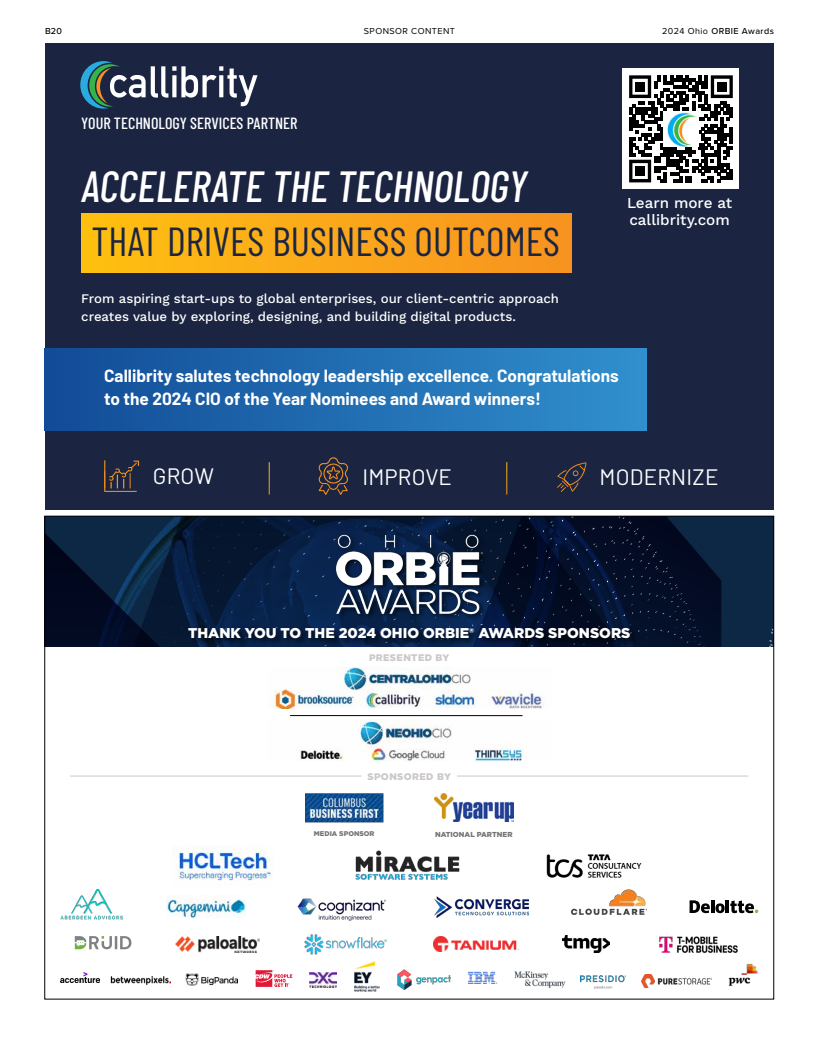
<style>
.page{position:relative;width:819px;height:1044px;background:#fff}
.page>*{position:absolute;margin:0;border:0;box-sizing:border-box;transform-origin:0 0}
.t1{font:italic 500 43.5px "Barlow Condensed";color:#fff}
.t2{font:40.5px "Barlow Condensed";color:#1b2542}
.t3{font:22.3px "Barlow";letter-spacing:.01em;color:#fff}
.t4{font:700 17.2px/23.3px "Barlow";color:#fff}
.t5{font:500 16.2px "Barlow Condensed";color:#fff}
.t6{font:500 15.2px/17.2px "Work Sans";color:#fff}
.t7{font:900 14.2px "Gotham";color:#fff}
.t8{font:500 13.2px/18.2px "Work Sans";color:#fff}
.t9{font:900 9.6px "Gotham";letter-spacing:.04em;color:#ccc8ca}
.t10{font:500 9px "Proxima Nova";letter-spacing:.05em;color:#000}
.t11{font:9px "Proxima Nova";letter-spacing:.05em;color:#000}
.t12{font:900 7.2px "Gotham";color:#747577}
.t13{font:900 6.9px "Gotham";color:#747577}
.s1{font-weight:400}
</style>
<div class="page">
<svg style="left:689px;top:518px;width:32px;height:129px;background:#06152f"></svg>
<img style="left:50px;top:518px;width:639px;height:129px">
<img style="left:468px;top:971px;width:29px;height:13px">
<img style="left:397px;top:969px;width:53px;height:20px">
<img style="left:514px;top:971px;width:52px;height:17px">
<img style="left:581px;top:976px;width:45px;height:12px">
<img style="left:641px;top:975px;width:70px;height:12px">
<img style="left:728px;top:963px;width:30px;height:23px">
<img style="left:111px;top:976px;width:60px;height:9px">
<svg style="left:256px;top:970px;width:36px;height:17px"></svg>
<img style="left:60px;top:972px;width:40px;height:11px">
<img style="left:186px;top:973px;width:51px;height:12px">
<img style="left:310px;top:972px;width:27px;height:15px">
<img style="left:355px;top:962px;width:25px;height:29px">
<img style="left:304px;top:934px;width:83px;height:20px">
<img style="left:659px;top:936px;width:79px;height:18px">
<img style="left:433px;top:936px;width:85px;height:16px">
<img style="left:563px;top:936px;width:46px;height:16px">
<svg style="left:75px;top:936px;width:56px;height:13px"></svg>
<img style="left:176px;top:937px;width:83px;height:15px">
<img style="left:572px;top:889px;width:74px;height:25px">
<svg style="left:690px;top:900px;width:68px;height:13px"></svg>
<img style="left:60px;top:889px;width:63px;height:31px">
<img style="left:297px;top:898px;width:89px;height:23px">
<img style="left:166px;top:895px;width:80px;height:23px">
<img style="left:435px;top:896px;width:93px;height:21px">
<img style="left:172px;top:845px;width:101px;height:36px">
<img style="left:355px;top:850px;width:105px;height:30px">
<img style="left:546px;top:854px;width:96px;height:24px">
<img style="left:435px;top:793px;width:78px;height:28px">
<img style="left:305px;top:793px;width:78px;height:29px">
<hr style="left:290px;top:715px;width:233px;height:1px;background:#000">
<img style="left:271px;top:667px;width:273px;height:41px">
<img style="left:298px;top:720px;width:224px;height:42px">
<div style="left:187px;top:626px;width:452px;height:21px;background:#000;opacity:.75"></div>
<div style="left:335px;top:532px;width:154px;height:88px;background:#000;opacity:.75"></div>
<img style="left:334px;top:530px;width:151px;height:86px">
<hr style="left:70px;top:776px;width:291px;height:1px;background:#ccc8ca">
<hr style="left:457px;top:776px;width:291px;height:1px;background:#ccc8ca">
<div style="left:45px;top:43px;width:728px;height:466px;background:#1b2542"></div>
<div style="left:81px;top:214px;width:491px;height:59px;background:linear-gradient(to right,#fec011,#f79221)"></div>
<svg style="left:80px;top:61px;width:178px;height:48px"></svg>
<div style="left:623px;top:69px;width:116px;height:120px;background:#fff"></div>
<svg style="left:629px;top:75px;width:104px;height:107px"></svg>
<div style="left:635px;top:82px;width:10px;height:10px;background:#000"></div>
<div style="left:717px;top:82px;width:10px;height:10px;background:#000"></div>
<div style="left:635px;top:166px;width:10px;height:10px;background:#000"></div>
<img style="left:664px;top:111px;width:34px;height:36px">
<div style="left:45px;top:348px;width:602px;height:82px;background:linear-gradient(to right,#124b97,#3190cd)"></div>
<hr style="left:269px;top:462px;width:1px;height:33px;background:#fff">
<hr style="left:506px;top:462px;width:1px;height:33px;background:#fff">
<svg style="left:104px;top:460px;width:35px;height:32px"></svg>
<svg style="left:318px;top:457px;width:30px;height:38px"></svg>
<svg style="left:557px;top:462px;width:29px;height:30px"></svg>
<div style="left:722px;top:516px;width:53px;height:131px;background:#0c2844"></div>
<p class="t10" style="left:45px;top:24px;width:19px">B20</p>
<p class="t11" style="left:364px;top:24px;width:93px">SPONSOR CONTENT</p>
<p class="t10" style="left:662px;top:24px;width:113px"><span class="s1">2024 Ohio</span> ORBIE Awards</p>
<p class="t5" style="left:81px;top:112px;width:218px">YOUR TECHNOLOGY SERVICES PARTNER</p>
<h1 class="t1" style="left:82px;top:155px;width:447px">ACCELERATE THE TECHNOLOGY</h1>
<h2 class="t2" style="left:91px;top:213px;width:470px">THAT DRIVES BUSINESS OUTCOMES</h2>
<p class="t8" style="left:81px;top:290px;width:479px">From aspiring start-ups to global enterprises, our client-centric approach creates value by exploring, designing, and building digital products.</p>
<p class="t6" style="left:627px;top:195px;width:107px">Learn more at callibrity.com</p>
<h3 class="t4" style="left:104px;top:363px;width:516px">Callibrity salutes technology leadership excellence. Congratulations to the 2024 CIO of the Year Nominees and Award winners!</h3>
<h3 class="t3" style="left:153px;top:460px;width:63px">GROW</h3>
<h3 class="t3" style="left:362px;top:461px;width:91px">IMPROVE</h3>
<h3 class="t3" style="left:600px;top:461px;width:120px">MODERNIZE</h3>
<p class="t7" style="left:188px;top:623px;width:444px">THANK YOU TO THE 2024 OHIO ORBIE® AWARDS SPONSORS</p>
<p class="t9" style="left:369px;top:651px;width:82px">PRESENTED BY</p>
<p class="t9" style="left:368px;top:770px;width:85px">SPONSORED BY</p>
<p class="t13" style="left:314px;top:829px;width:62px">MEDIA SPONSOR</p>
<p class="t12" style="left:435px;top:829px;width:79px">NATIONAL PARTNER</p>
</div>
